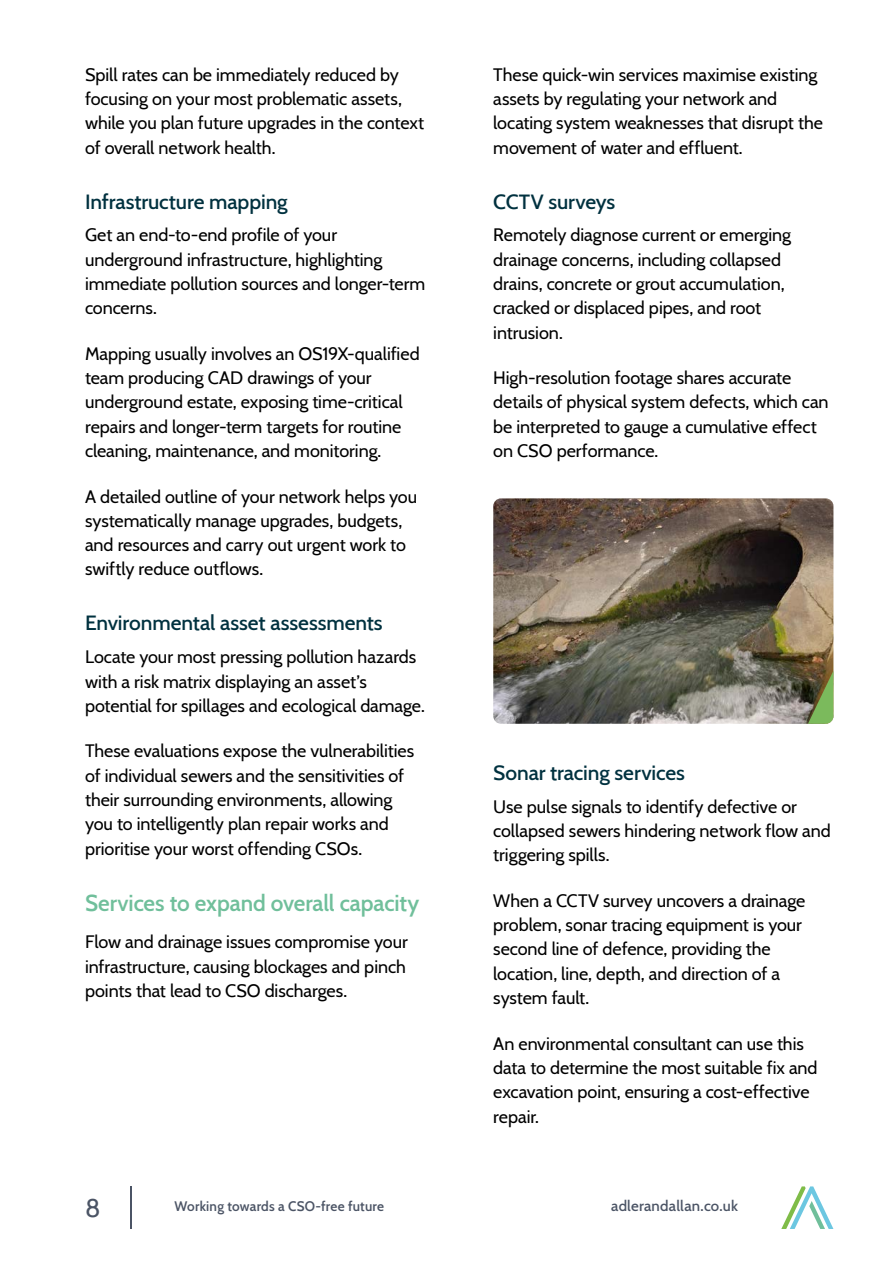
<style>
.page{position:relative;width:893px;height:1263px;background:#fff}
.page>*{position:absolute;margin:0;border:0;box-sizing:border-box;transform-origin:0 0}
.t1{font:25.5px "Cabin";color:#4b5465}
.t2{font:600 22.5px "Cabin";letter-spacing:-.005em;color:#70bf9b}
.t3{font:500 21px "Cabin";letter-spacing:-.005em;color:#00313f}
.t4{font:18px/24.3px "Cabin";letter-spacing:-.005em;color:#000}
.t5{font:500 15px "Cabin";letter-spacing:.015em;color:#4b5465}
.t6{font:600 13.5px "Cabin";letter-spacing:.015em;color:#4b5465}
</style>
<div class="page">
<img style="left:493px;top:498px;width:340px;height:226px">
<svg style="left:808px;top:671px;width:26px;height:53px"></svg>
<svg style="left:781px;top:1186px;width:52px;height:43px"></svg>
<hr style="left:131px;top:1186px;width:1px;height:43px;background:#4b5465">
<p class="t4" style="left:85px;top:61px;width:341px">Spill rates can be immediately reduced by focusing on your most problematic assets, while you plan future upgrades in the context of overall network health.</p>
<p class="t3" style="left:85px;top:185px;width:204px">Infrastructure mapping</p>
<p class="t4" style="left:85px;top:222px;width:342px">Get an end-to-end profile of your underground infrastructure, highlighting immediate pollution sources and longer-term concerns.</p>
<p class="t4" style="left:85px;top:340px;width:336px">Mapping usually involves an OS19X-qualified team producing CAD drawings of your underground estate, exposing time-critical repairs and longer-term targets for routine cleaning, maintenance, and monitoring.</p>
<p class="t4" style="left:85px;top:483px;width:334px">A detailed outline of your network helps you systematically manage upgrades, budgets, and resources and carry out urgent work to swiftly reduce outflows.</p>
<p class="t3" style="left:85px;top:606px;width:299px">Environmental asset assessments</p>
<p class="t4" style="left:85px;top:644px;width:339px">Locate your most pressing pollution hazards with a risk matrix displaying an asset’s potential for spillages and ecological damage.</p>
<p class="t4" style="left:85px;top:738px;width:331px">These evaluations expose the vulnerabilities of individual sewers and the sensitivities of their surrounding environments, allowing you to intelligently plan repair works and prioritise your worst offending CSOs.</p>
<p class="t2" style="left:85px;top:886px;width:336px">Services to expand overall capacity</p>
<p class="t4" style="left:85px;top:929px;width:324px;text-align:justify">Flow and drainage issues compromise your infrastructure, causing blockages and pinch points that lead to CSO discharges.</p>
<p class="t4" style="left:493px;top:61px;width:331px">These quick-win services maximise existing assets by regulating your network and locating system weaknesses that disrupt the movement of water and effluent.</p>
<p class="t3" style="left:493px;top:185px;width:124px">CCTV surveys</p>
<p class="t4" style="left:493px;top:222px;width:299px">Remotely diagnose current or emerging drainage concerns, including collapsed drains, concrete or grout accumulation, cracked or displaced pipes, and root intrusion.</p>
<p class="t4" style="left:493px;top:364px;width:337px">High-resolution footage shares accurate details of physical system defects, which can be interpreted to gauge a cumulative effect on CSO performance.</p>
<p class="t3" style="left:493px;top:756px;width:193px">Sonar tracing services</p>
<p class="t4" style="left:493px;top:793px;width:339px">Use pulse signals to identify defective or collapsed sewers hindering network flow and triggering spills.</p>
<p class="t4" style="left:493px;top:887px;width:314px">When a CCTV survey uncovers a drainage problem, sonar tracing equipment is your second line of defence, providing the location, line, depth, and direction of a system fault.</p>
<p class="t4" style="left:493px;top:1030px;width:326px">An environmental consultant can use this data to determine the most suitable fix and excavation point, ensuring a cost-effective repair.</p>
<h1 class="t1" style="left:85px;top:1187px;width:17px">8</h1>
<p class="t6" style="left:174px;top:1196px;width:211px">Working towards a CSO-free future</p>
<p class="t5" style="left:611px;top:1194px;width:128px">adlerandallan.co.uk</p>
</div>
